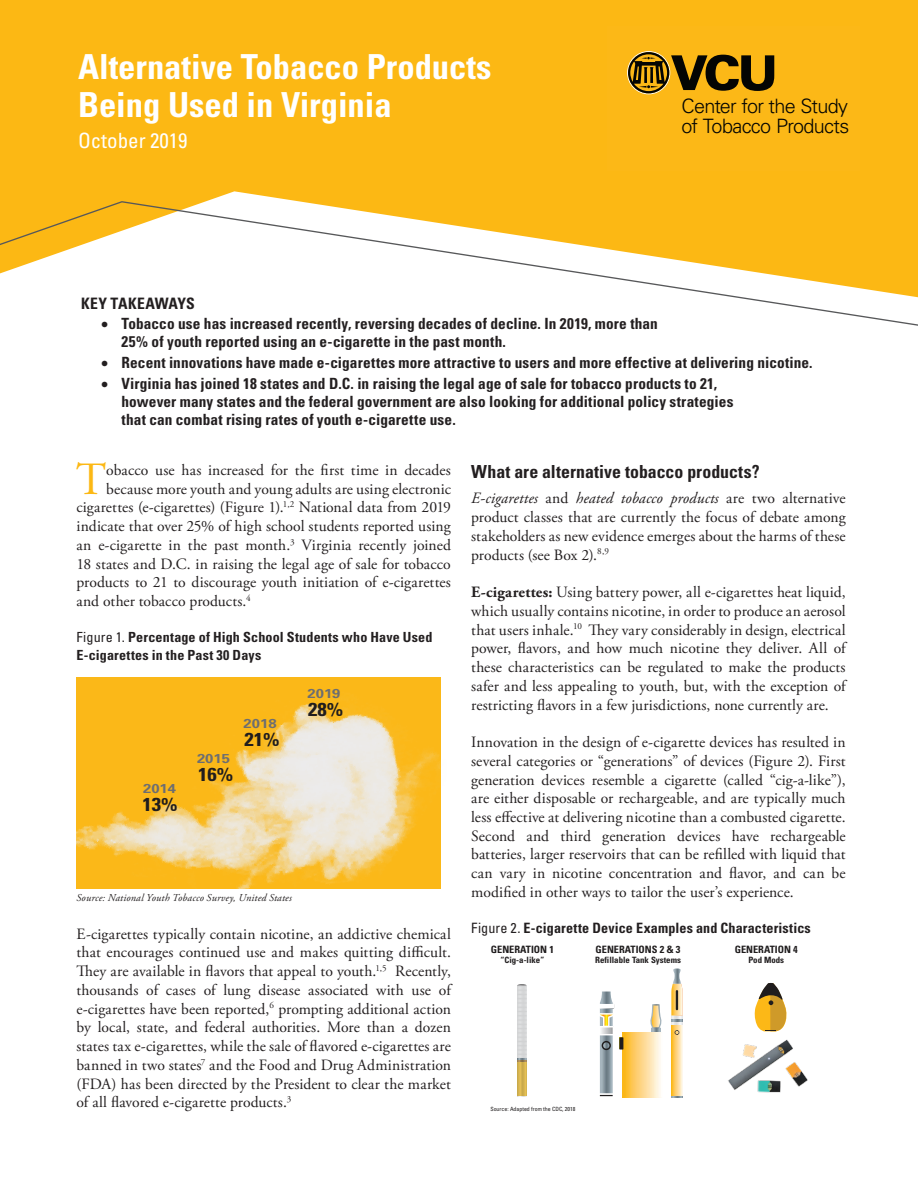
<style>
.page{position:relative;width:918px;height:1188px;background:#fff}
.page>*{position:absolute;margin:0;border:0;box-sizing:border-box;transform-origin:0 0}
.t1{font:46.2px "Adobe Garamond Pro";color:#fcb814}
.t2{font:700 condensed 34.5px/37.5px "Univers";color:#fff}
.t3{font:condensed 21px "Univers";color:#fff}
.t4{font:300 19.8px/20.4px "Univers LT Std";letter-spacing:-.035em;color:#040503}
.t5{font:700 condensed 18.75px "Univers";color:#201d1e;scale:1.13 1}
.t6{font:700 condensed 18px "Univers";color:#231f20}
.t7{font:15.75px/18.8px "Adobe Garamond Pro";letter-spacing:.005em;color:#231f20;text-align:justify}
.t8{font:700 condensed 15.75px "Univers";letter-spacing:.02em;color:#231f20}
.t9{font:700 condensed 15.45px/18px "Univers";letter-spacing:.005em;color:#231f20}
.t10{font:700 condensed 14.25px "Univers";letter-spacing:.01em;color:#231f20}
.t11{font:700 condensed 13.95px/17.4px "Univers";letter-spacing:.01em;color:#231f20}
.t12{font:700 12.9px "Univers";color:#6d6e71;scale:1.15 1}
.t13{font:italic 10.5px "Adobe Garamond Pro";letter-spacing:.02em;color:#231f20}
.t14{font:700 condensed 10.05px "Univers";color:#201d1e}
.t15{font:700 condensed 8.7px "Univers";color:#201d1e}
.t16{font:condensed 5.7px "Univers";color:#201d1e}
.s1{font-style:italic}
.s2{font-weight:700}
.s3{font-weight:400}
</style>
<div class="page">
<div style="left:0;top:0;width:918px;height:298px;background:#fcb814"></div>
<svg style="left:0;top:200px;width:918px;height:126px"></svg>
<svg style="left:627px;top:51px;width:43px;height:43px"></svg>
<svg style="left:628px;top:52px;width:146px;height:41px"></svg>
<svg style="left:77px;top:677px;width:364px;height:211px;background:#f5c95f"></svg>
<div style="left:161px;top:681px;width:272px;height:28px;background:#fbb818"></div>
<svg style="left:517px;top:1061px;width:10px;height:34px"></svg>
<svg style="left:517px;top:984px;width:10px;height:77px"></svg>
<svg style="left:649px;top:1004px;width:13px;height:29px"></svg>
<div style="left:623px;top:1033px;width:39px;height:64px;background:linear-gradient(to right,#fdb51b,#fffbfa)"></div>
<svg style="left:619px;top:1037px;width:4px;height:13px"></svg>
<svg style="left:600px;top:991px;width:14px;height:102px"></svg>
<svg style="left:598px;top:1093px;width:16px;height:5px"></svg>
<svg style="left:671px;top:1035px;width:12px;height:62px"></svg>
<svg style="left:671px;top:1097px;width:12px;height:1px"></svg>
<svg style="left:671px;top:969px;width:12px;height:66px"></svg>
<hr style="left:676px;top:990px;width:2px;height:20px;background:#201d1e">
<hr style="left:599px;top:1005px;width:14px;height:3px;background:#fff">
<svg style="left:754px;top:983px;width:33px;height:47px"></svg>
<img style="left:728px;top:1030px;width:80px;height:63px">
<h1 class="t2" style="left:78px;top:48px;width:415px">Alternative Tobacco Products<br>Being Used in Virginia</h1>
<h1 class="t3" style="left:78px;top:128px;width:111px">October 2019</h1>
<h1 class="t4" style="left:681px;top:96px;width:169px">Center for the Study of Tobacco Products</h1>
<h1 class="t8" style="left:81px;top:294px;width:115px">KEY TAKEAWAYS</h1>
<h1 class="t9" style="left:122px;top:314px;width:538px;text-indent:-20px">• Tobacco use has increased recently, reversing decades of decline. In 2019, more than<br>25% of youth reported using an e-cigarette in the past month.</h1>
<p class="t9" style="left:101px;top:354px;width:713px">• Recent innovations have made e-cigarettes more attractive to users and more effective at delivering nicotine.</p>
<p class="t9" style="left:122px;top:375px;width:613px;text-indent:-20px">• Virginia has joined 18 states and D.C. in raising the legal age of sale for tobacco products to 21, however many states and the federal government are also looking for additional policy strategies that can combat rising rates of youth e-cigarette use.</p>
<p class="t1" style="left:76px;top:451px;width:32px">T</p>
<p class="t7" style="left:106px;top:461px;width:346px">obacco use has increased for the frst time in decades</p>
<h2 class="t6" style="left:471px;top:460px;width:290px">What are alternative tobacco products?</h2>
<p class="t7" style="left:471px;top:489px;width:376px"><span class="s1">E-cigarettes</span> and <span class="s1">heated tobacco products</span> are two alternative product classes that are currently the focus of debate among stakeholders as new evidence emerges about the harms of these products (see Box 2).<sup>8,9</sup></p>
<p class="t7" style="left:471px;top:583px;width:378px"><span class="s2">E-cigarettes:</span> Using battery power, all e-cigarettes heat liquid, which usually contains nicotine, in order to produce an aerosol that users inhale.<sup>10</sup> Tey vary considerably in design, electrical power, favors, and how much nicotine they deliver. All of these characteristics can be regulated to make the products safer and less appealing to youth, but, with the exception of restricting favors in a few jurisdictions, none currently are.</p>
<p class="t7" style="left:471px;top:733px;width:376px">Innovation in the design of e-cigarette devices has resulted in several categories or “generations” of devices (Figure 2). First generation devices resemble a cigarette (called “cig-a-like”), are either disposable or rechargeable, and are typically much less efective at delivering nicotine than a combusted cigarette.<br>Second and third generation devices have rechargeable batteries, larger reservoirs that can be reflled with liquid that can vary in nicotine concentration and favor, and can be modifed in other ways to tailor the user’s experience.</p>
<p class="t10" style="left:471px;top:919px;width:341px"><span class="s3">Figure 2.</span> E-cigarette Device Examples and Characteristics</p>
<p class="t14" style="left:491px;top:943px;width:65px">GENERATION 1</p>
<p class="t14" style="left:596px;top:943px;width:86px">GENERATIONS 2 &amp; 3</p>
<p class="t14" style="left:735px;top:943px;width:65px">GENERATION 4</p>
<p class="t15" style="left:501px;top:954px;width:45px">“Cig-a-like”</p>
<p class="t15" style="left:595px;top:954px;width:87px">Refillable Tank Systems</p>
<p class="t15" style="left:748px;top:954px;width:37px">Pod Mods</p>
<p class="t7" style="left:106px;top:480px;width:346px">because more youth and young adults are using electronic</p>
<p class="t7" style="left:77px;top:499px;width:376px">cigarettes (e-cigarettes) (Figure 1).<sup>1,2</sup> National data from 2019</p>
<p class="t7" style="left:77px;top:517px;width:376px">indicate that over 25% of high school students reported using</p>
<p class="t7" style="left:77px;top:536px;width:376px">an e-cigarette in the past month.<sup>3</sup> Virginia recently joined</p>
<p class="t7" style="left:77px;top:555px;width:376px">18 states and D.C. in raising the legal age of sale for tobacco</p>
<p class="t7" style="left:77px;top:574px;width:376px">products to 21 to discourage youth initiation of e-cigarettes</p>
<p class="t7" style="left:77px;top:592px;width:176px">and other tobacco products.<sup>4</sup></p>
<p class="t11" style="left:76px;top:629px;width:357px"><span class="s3">Figure 1.</span> Percentage of High School Students who Have Used<br>E-cigarettes in the Past 30 Days</p>
<p class="t12" style="left:307px;top:685px;width:30px">2019</p>
<p class="t5" style="left:308px;top:698px;width:33px">28%</p>
<p class="t12" style="left:244px;top:716px;width:30px">2018</p>
<p class="t5" style="left:245px;top:728px;width:33px">21%</p>
<p class="t12" style="left:197px;top:751px;width:30px">2015</p>
<p class="t5" style="left:198px;top:763px;width:33px">16%</p>
<p class="t12" style="left:143px;top:781px;width:30px">2014</p>
<p class="t5" style="left:143px;top:793px;width:33px">13%</p>
<p class="t13" style="left:76px;top:892px;width:217px">Source: National Youth Tobacco Survey, United States</p>
<p class="t7" style="left:76px;top:925px;width:378px">E-cigarettes typically contain nicotine, an addictive chemical that encourages continued use and makes quitting difcult.<br>Tey are available in favors that appeal to youth.<sup>1,5</sup> Recently, thousands of cases of lung disease associated with use of e-cigarettes have been reported,<sup>6</sup> prompting additional action by local, state, and federal authorities. More than a dozen states tax e-cigarettes, while the sale of favored e-cigarettes are banned in two states<sup>7</sup> and the Food and Drug Administration (FDA) has been directed by the President to clear the market of all favored e-cigarette products.<sup>3</sup></p>
<p class="t16" style="left:490px;top:1106px;width:86px">Source: Adapted from the CDC, 2018</p>
</div>
